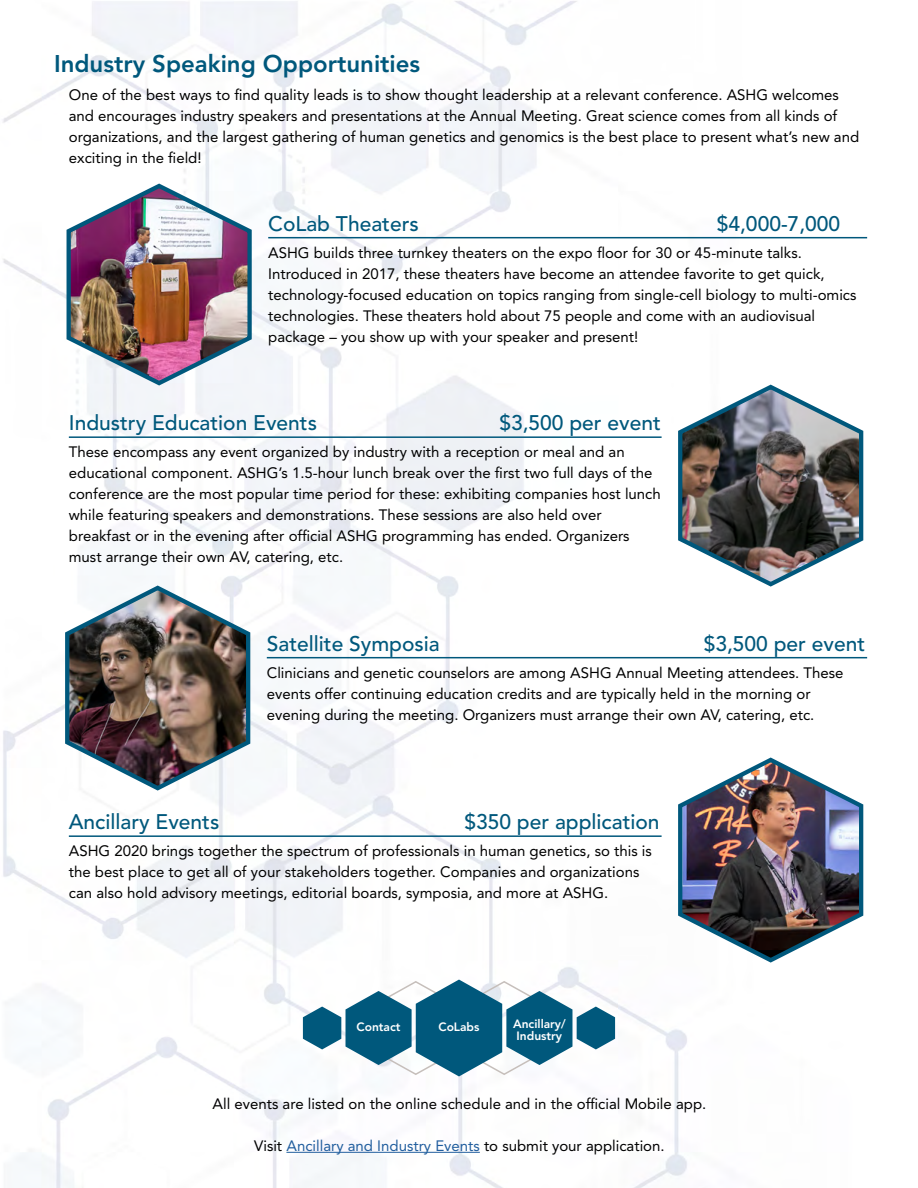
<style>
.page{position:relative;width:918px;height:1188px;background:#fff}
.page>*{position:absolute;margin:0;border:0;box-sizing:border-box;transform-origin:0 0}
.t1{font:800 24px "Avenir LT Std";color:#00587c}
.t2{font:500 21px "Avenir LT Std";color:#00587c}
.t3{font:15px/21px "Avenir LT Std";color:#000}
.t4{font:800 12px/12px "Avenir LT Std";color:#fff}
.s1{color:#215e9e}
</style>
<div class="page">
<img style="left:3px;top:1px;width:865px;height:1187px">
<hr style="left:268px;top:237px;width:599px;height:1px;background:#00587c">
<hr style="left:69px;top:436px;width:593px;height:2px;background:#00587c">
<hr style="left:267px;top:657px;width:600px;height:1px;background:#00587c">
<hr style="left:69px;top:835px;width:593px;height:2px;background:#00587c">
<img style="left:675px;top:382px;width:190px;height:207px">
<img style="left:61px;top:583px;width:191px;height:210px">
<img style="left:674px;top:755px;width:191px;height:210px">
<img style="left:63px;top:181px;width:191px;height:207px">
<hr style="left:286px;top:1152px;width:194px;height:1px;background:#215e9e">
<svg style="left:303px;top:980px;width:312px;height:96px"></svg>
<h1 class="t1" style="left:54px;top:50px;width:368px">Industry Speaking Opportunities</h1>
<p class="t3" style="left:69px;top:85px;width:792px">One of the best ways to find quality leads is to show thought leadership at a relevant conference. ASHG welcomes and encourages industry speakers and presentations at the Annual Meeting. Great science comes from all kinds of organizations, and the largest gathering of human genetics and genomics is the best place to present what’s new and exciting in the field!</p>
<h2 class="t2" style="left:268px;top:211px;width:152px">CoLab Theaters</h2>
<h2 class="t2" style="left:717px;top:211px;width:125px">$4,000-7,000</h2>
<p class="t3" style="left:268px;top:242px;width:590px">ASHG builds three turnkey theaters on the expo floor for 30 or 45-minute talks.<br>Introduced in 2017, these theaters have become an attendee favorite to get quick, technology-focused education on topics ranging from single-cell biology to multi-omics technologies. These theaters hold about 75 people and come with an audiovisual package – you show up with your speaker and present!</p>
<h2 class="t2" style="left:69px;top:411px;width:250px">Industry Education Events</h2>
<h2 class="t2" style="left:499px;top:411px;width:163px">$3,500 per event</h2>
<p class="t3" style="left:69px;top:442px;width:594px">These encompass any event organized by industry with a reception or meal and an educational component. ASHG’s 1.5-hour lunch break over the first two full days of the conference are the most popular time period for these: exhibiting companies host lunch while featuring speakers and demonstrations. These sessions are also held over breakfast or in the evening after official ASHG programming has ended. Organizers must arrange their own AV, catering, etc.</p>
<h2 class="t2" style="left:267px;top:631px;width:175px">Satellite Symposia</h2>
<h2 class="t2" style="left:704px;top:631px;width:163px">$3,500 per event</h2>
<p class="t3" style="left:267px;top:662px;width:578px">Clinicians and genetic counselors are among ASHG Annual Meeting attendees. These events offer continuing education credits and are typically held in the morning or evening during the meeting. Organizers must arrange their own AV, catering, etc.</p>
<h2 class="t2" style="left:69px;top:810px;width:152px">Ancillary Events</h2>
<h2 class="t2" style="left:464px;top:810px;width:197px">$350 per application</h2>
<p class="t3" style="left:69px;top:841px;width:585px">ASHG 2020 brings together the spectrum of professionals in human genetics, so this is the best place to get all of your stakeholders together. Companies and organizations can also hold advisory meetings, editorial boards, symposia, and more at ASHG.</p>
<p class="t4" style="left:357px;top:1021px;width:45px">Contact</p>
<p class="t4" style="left:438px;top:1021px;width:43px">CoLabs</p>
<p class="t4" style="left:513px;top:1017px;width:54px">Ancillary/<br>Industry</p>
<p class="t3" style="left:213px;top:1093px;width:495px">All events are listed on the online schedule and in the official Mobile app.</p>
<p class="t3" style="left:254px;top:1135px;width:412px">Visit <span class="s1">Ancillary and Industry Events</span> to submit your application.</p>
</div>
